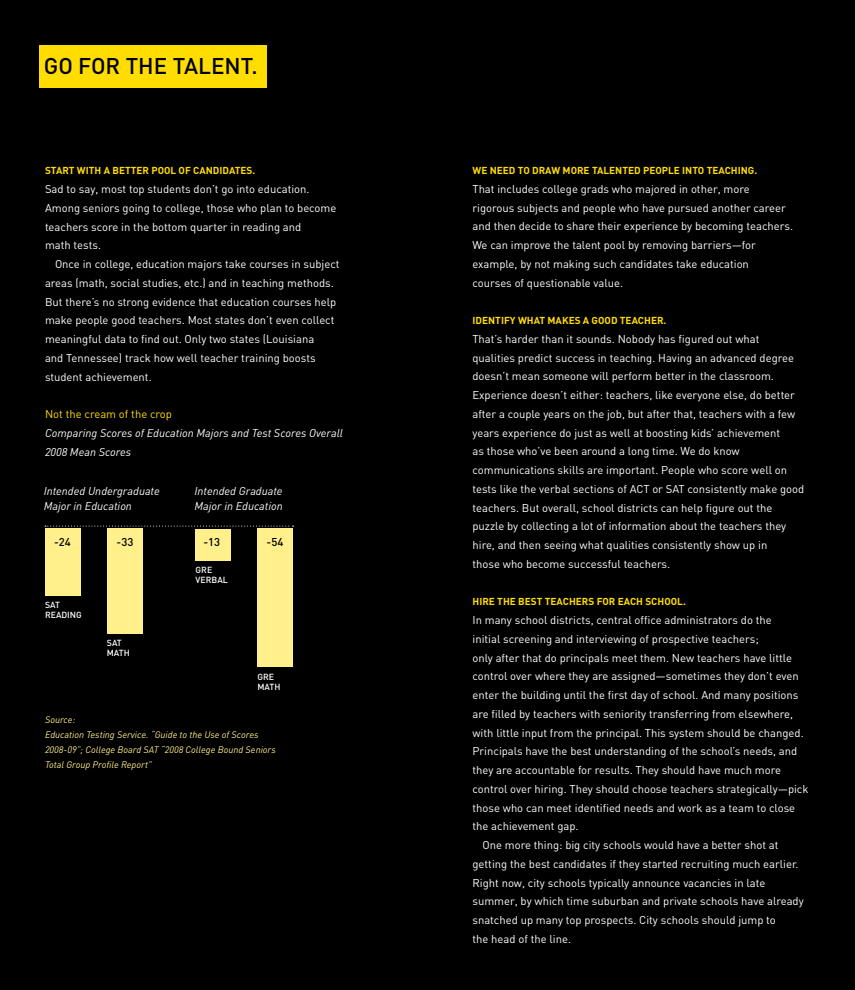
<style>
.page{position:relative;width:855px;height:990px;background:#000}
.page>*{position:absolute;margin:0;border:0;box-sizing:border-box;transform-origin:0 0}
.t1{font:500 22.5px "DIN";color:#000}
.t2{font:11.25px/18.8px "DIN";color:#fff}
.t3{font:italic 11.25px/15px "DIN";color:#fff}
.t4{font:11.25px "DIN";color:#fd0}
.t5{font:500 11.25px "DIN";color:#000}
.t6{font:700 10px "DIN";color:#fd0}
.t7{font:italic 9.38px/15px "DIN";color:#fff08c}
.t8{font:500 8.75px/10px "DIN";color:#fff}
</style>
<div class="page">
<div style="left:39px;top:45px;width:228px;height:43px;background:#fd0"></div>
<div style="left:45px;top:529px;width:35px;height:67px;background:#fff08c"></div>
<div style="left:108px;top:529px;width:35px;height:105px;background:#fff08c"></div>
<div style="left:195px;top:529px;width:35px;height:31px;background:#fff08c"></div>
<div style="left:258px;top:529px;width:35px;height:138px;background:#fff08c"></div>
<svg style="left:45px;top:526px;width:248px;height:1px"></svg>
<h1 class="t1" style="left:44px;top:52px;width:216px">GO FOR THE TALENT.</h1>
<p class="t6" style="left:45px;top:164px;width:212px">START WITH A BETTER POOL OF CANDIDATES.</p>
<p class="t2" style="left:45px;top:179px;width:293px">Sad to say, most top students don’t go into education.<br>Among seniors going to college, those who plan to become teachers score in the bottom quarter in reading and<br>math tests.</p>
<p class="t2" style="left:45px;top:254px;width:296px;text-indent:10px">Once in college, education majors take courses in subject areas (math, social studies, etc.) and in teaching methods.<br>But there’s no strong evidence that education courses help make people good teachers. Most states don’t even collect meaningful data to find out. Only two states (Louisiana<br>and Tennessee) track how well teacher training boosts student achievement.</p>
<p class="t4" style="left:45px;top:407px;width:129px">Not the cream of the crop</p>
<p class="t3" style="left:45px;top:423px;width:300px;line-height:18.8px">Comparing Scores of Education Majors and Test Scores Overall<br>2008 Mean Scores</p>
<p class="t3" style="left:44px;top:484px;width:118px">Intended Undergraduate<br>Major in Education</p>
<p class="t3" style="left:195px;top:484px;width:90px">Intended Graduate<br>Major in Education</p>
<p class="t5" style="left:54px;top:534px;width:18px">-24</p>
<p class="t5" style="left:117px;top:534px;width:18px">-33</p>
<p class="t5" style="left:204px;top:534px;width:18px">-13</p>
<p class="t5" style="left:267px;top:534px;width:18px">-54</p>
<p class="t8" style="left:45px;top:599px;width:38px">SAT<br>READING</p>
<p class="t8" style="left:107px;top:638px;width:25px">SAT<br>MATH</p>
<p class="t8" style="left:196px;top:564px;width:34px">GRE<br>VERBAL</p>
<p class="t8" style="left:257px;top:671px;width:25px">GRE<br>MATH</p>
<p class="t7" style="left:45px;top:712px;width:232px">Source:<br>Education Testing Service. “Guide to the Use of Scores 2008-09”; College Board SAT “2008 College Bound Seniors Total Group Profile Report”</p>
<p class="t6" style="left:472px;top:164px;width:286px">WE NEED TO DRAW MORE TALENTED PEOPLE INTO TEACHING.</p>
<p class="t2" style="left:473px;top:179px;width:322px">That includes college grads who majored in other, more rigorous subjects and people who have pursued another career and then decide to share their experience by becoming teachers.<br>We can improve the talent pool by removing barriers—for example, by not making such candidates take education<br>courses of questionable value.</p>
<p class="t6" style="left:472px;top:314px;width:195px">IDENTIFY WHAT MAKES A GOOD TEACHER.</p>
<p class="t2" style="left:472px;top:329px;width:333px">That’s harder than it sounds. Nobody has figured out what qualities predict success in teaching. Having an advanced degree doesn’t mean someone will perform better in the classroom.<br>Experience doesn’t either: teachers, like everyone else, do better after a couple years on the job, but after that, teachers with a few years experience do just as well at boosting kids’ achievement<br>as those who’ve been around a long time. We do know communications skills are important. People who score well on tests like the verbal sections of ACT or SAT consistently make good teachers. But overall, school districts can help figure out the puzzle by collecting a lot of information about the teachers they hire, and then seeing what qualities consistently show up in<br>those who become successful teachers.</p>
<p class="t6" style="left:472px;top:595px;width:215px">HIRE THE BEST TEACHERS FOR EACH SCHOOL.</p>
<p class="t2" style="left:472px;top:610px;width:301px">In many school districts, central office administrators do the</p>
<p class="t2" style="left:472px;top:629px;width:288px">initial screening and interviewing of prospective teachers;</p>
<p class="t2" style="left:472px;top:648px;width:321px">only after that do principals meet them. New teachers have little</p>
<p class="t2" style="left:472px;top:667px;width:328px">control over where they are assigned—sometimes they don’t even</p>
<p class="t2" style="left:472px;top:685px;width:327px">enter the building until the first day of school. And many positions</p>
<p class="t2" style="left:472px;top:704px;width:322px">are filled by teachers with seniority transferring from elsewhere,</p>
<p class="t2" style="left:472px;top:723px;width:333px">with little input from the principal. This system should be changed.</p>
<p class="t2" style="left:472px;top:742px;width:326px">Principals have the best understanding of the school’s needs, and</p>
<p class="t2" style="left:472px;top:760px;width:310px">they are accountable for results. They should have much more</p>
<p class="t2" style="left:472px;top:779px;width:338px">control over hiring. They should choose teachers strategically—pick</p>
<p class="t2" style="left:472px;top:798px;width:324px">those who can meet identified needs and work as a team to close</p>
<p class="t2" style="left:472px;top:817px;width:108px">the achievement gap.</p>
<p class="t2" style="left:483px;top:835px;width:298px">One more thing: big city schools would have a better shot at</p>
<p class="t2" style="left:472px;top:854px;width:327px">getting the best candidates if they started recruiting much earlier.</p>
<p class="t2" style="left:472px;top:873px;width:294px">Right now, city schools typically announce vacancies in late</p>
<p class="t2" style="left:472px;top:892px;width:333px">summer, by which time suburban and private schools have already</p>
<p class="t2" style="left:472px;top:910px;width:305px">snatched up many top prospects. City schools should jump to</p>
<p class="t2" style="left:472px;top:929px;width:100px">the head of the line.</p>
</div>
